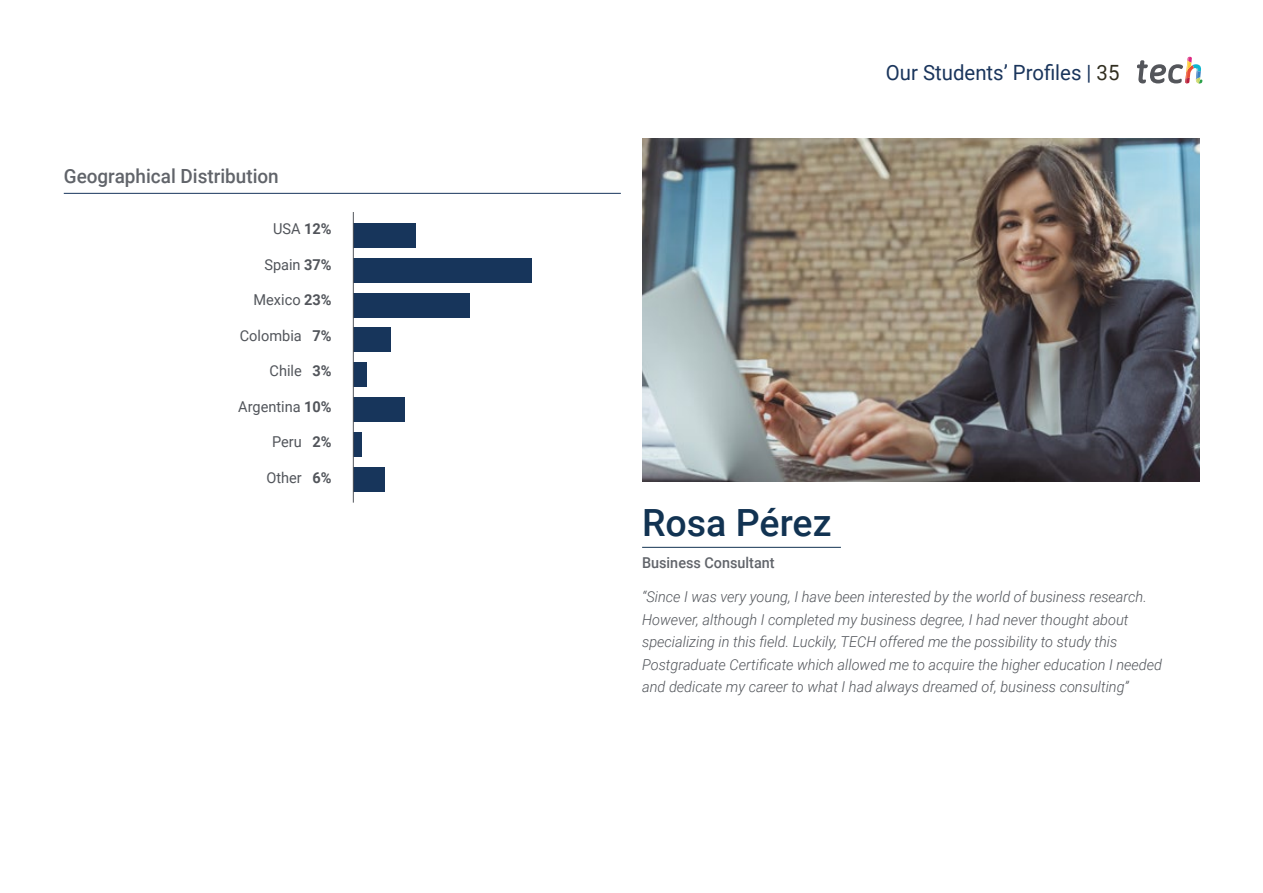
<style>
.page{position:relative;width:1263px;height:893px;background:#fff}
.page>*{position:absolute;margin:0;border:0;box-sizing:border-box;transform-origin:0 0}
.t1{font:500 37.5px "Roboto";color:#123352}
.t2{font:21px "Roboto";color:#1a355c}
.t3{font:500 19.5px "Roboto";color:#61646a}
.t4{font:italic 300 15px/22.5px "Roboto";color:#52555b}
.t5{font:15px "Roboto";color:#52555b}
.t6{font:500 15px "Roboto";color:#61646a;scale:.96 1}
.s1{font-weight:700}
.s2{color:#312e20}
</style>
<div class="page">
<img style="left:642px;top:138px;width:557px;height:343px">
<svg style="left:1137px;top:57px;width:65px;height:27px"></svg>
<hr style="left:642px;top:547px;width:199px;height:1px;background:#123352">
<hr style="left:64px;top:193px;width:557px;height:1px;background:#17355b">
<div style="left:353px;top:223px;width:63px;height:25px;background:#17355b"></div>
<div style="left:353px;top:397px;width:52px;height:25px;background:#17355b"></div>
<div style="left:353px;top:258px;width:179px;height:25px;background:#17355b"></div>
<div style="left:353px;top:432px;width:9px;height:25px;background:#17355b"></div>
<div style="left:353px;top:293px;width:117px;height:24px;background:#17355b"></div>
<div style="left:353px;top:467px;width:32px;height:24px;background:#17355b"></div>
<div style="left:353px;top:327px;width:37px;height:25px;background:#17355b"></div>
<div style="left:353px;top:362px;width:14px;height:25px;background:#17355b"></div>
<hr style="left:353px;top:212px;width:1px;height:291px;background:#52555b">
<h3 class="t3" style="left:64px;top:162px;width:217px">Geographical Distribution</h3>
<p class="t5" style="left:273px;top:218px;width:60px">USA <span class="s1">12%</span></p>
<p class="t5" style="left:264px;top:254px;width:69px">Spain <span class="s1">37%</span></p>
<p class="t5" style="left:254px;top:289px;width:80px">Mexico <span class="s1">23%</span></p>
<p class="t5" style="left:240px;top:325px;width:93px">Colombia <span class="s1">7%</span></p>
<p class="t5" style="left:270px;top:360px;width:64px">Chile <span class="s1">3%</span></p>
<p class="t5" style="left:238px;top:396px;width:95px">Argentina <span class="s1">10%</span></p>
<p class="t5" style="left:272px;top:431px;width:61px">Peru <span class="s1">2%</span></p>
<p class="t5" style="left:266px;top:467px;width:67px">Other <span class="s1">6%</span></p>
<h2 class="t2" style="left:886px;top:57px;width:235px">Our Students’ Profiles | <span class="s2">35</span></h2>
<h1 class="t1" style="left:642px;top:496px;width:191px">Rosa Pérez</h1>
<p class="t6" style="left:642px;top:552px;width:139px">Business Consultant</p>
<p class="t4" style="left:642px;top:585px;width:521px">“Since I was very young, I have been interested by the world of business research.<br>However, although I completed my business degree, I had never thought about specializing in this field. Luckily, TECH offered me the possibility to study this Postgraduate Certificate which allowed me to acquire the higher education I needed and dedicate my career to what I had always dreamed of, business consulting”</p>
</div>
